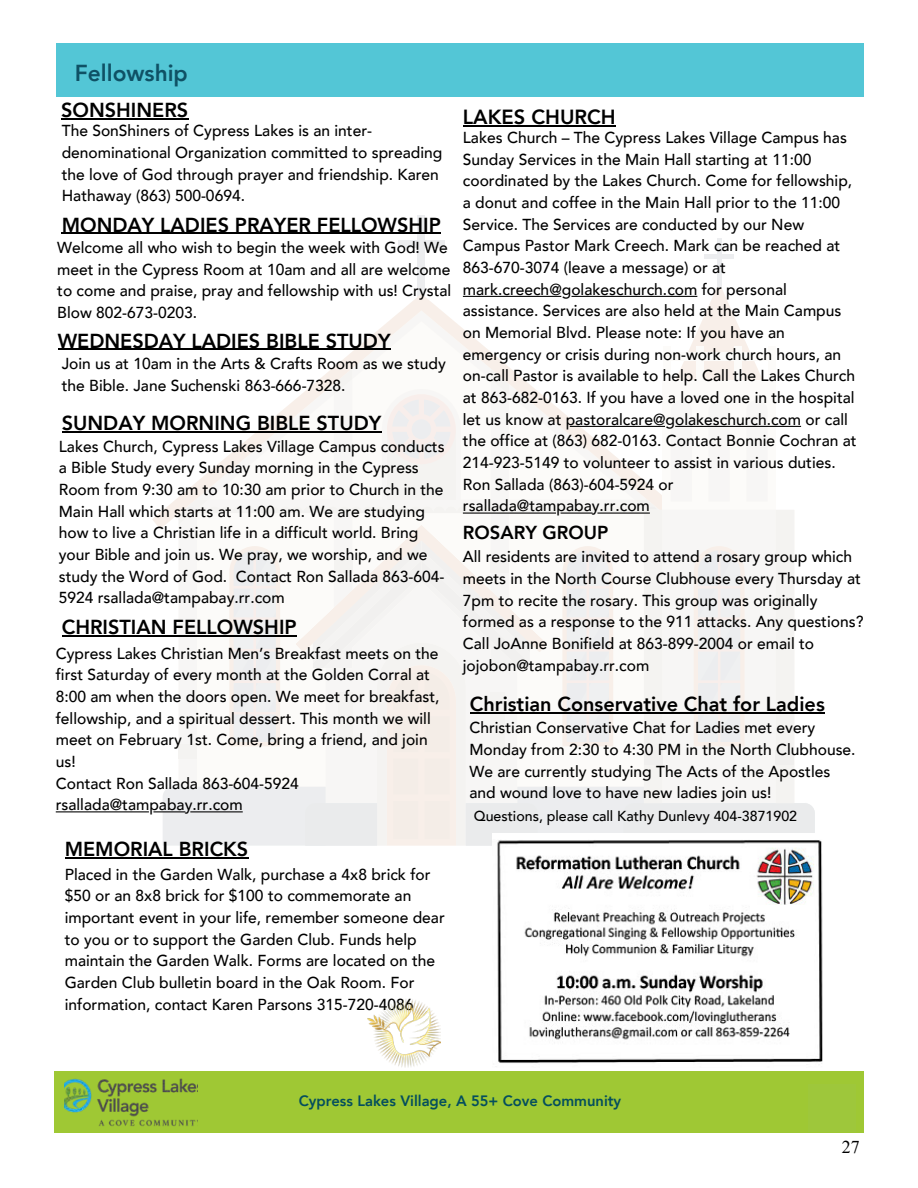
<style>
.page{position:relative;width:918px;height:1188px;background:#fff}
.page>*{position:absolute;margin:0;border:0;box-sizing:border-box;transform-origin:0 0}
.t1{font:800 23.1px "Avenir";color:#0f5165}
.t2{font:800 20.4px "Avenir";color:#000}
.t3{font:800 20.25px "Avenir";color:#000}
.t4{font:800 18.75px "Avenir";color:#000}
.t5{font:18px "Times New Roman";color:#000}
.t6{font:500 15.9px/21.6px "Avenir";color:#000}
.t7{font:800 15px "Avenir";color:#044e5d}
.t8{font:500 14.4px "Avenir";color:#000}
</style>
<div class="page">
<div style="left:56px;top:43px;width:808px;height:54px;background:#53c6d6"></div>
<div style="left:54px;top:1071px;width:810px;height:62px;background:#9fc834"></div>
<img style="left:65px;top:1078px;width:133px;height:48px">
<div style="left:418px;top:215px;width:7px;height:90px;background:#ecedef"></div>
<div style="left:398px;top:241px;width:46px;height:7px;background:#ecedef"></div>
<div style="left:717px;top:238px;width:5px;height:58px;background:#ecedef"></div>
<hr style="left:704px;top:255px;width:30px;height:4px;background:#ecedef">
<svg style="left:163px;top:287px;width:652px;height:559px"></svg>
<div style="left:776px;top:750px;width:18px;height:15px;background:#f0efee"></div>
<div style="left:663px;top:346px;width:8px;height:34px;background:#fcfbf9"></div>
<div style="left:768px;top:346px;width:8px;height:34px;background:#fcfbf9"></div>
<div style="left:735px;top:346px;width:7px;height:34px;background:#fcfbf9"></div>
<div style="left:696px;top:346px;width:8px;height:34px;background:#fcfbf9"></div>
<div style="left:666px;top:352px;width:106px;height:8px;background:#fcfbf9"></div>
<img style="left:367px;top:999px;width:74px;height:69px">
<img style="left:493px;top:834px;width:330px;height:230px">
<hr style="left:61px;top:118px;width:127px;height:1px;background:#000">
<hr style="left:62px;top:233px;width:379px;height:1px;background:#000">
<hr style="left:58px;top:349px;width:332px;height:1px;background:#000">
<hr style="left:62px;top:431px;width:319px;height:1px;background:#000">
<hr style="left:62px;top:635px;width:235px;height:1px;background:#000">
<hr style="left:463px;top:125px;width:153px;height:1px;background:#000">
<hr style="left:190px;top:811px;width:53px;height:1px;background:#000">
<hr style="left:153px;top:811px;width:32px;height:1px;background:#000">
<hr style="left:56px;top:811px;width:93px;height:1px;background:#000">
<hr style="left:571px;top:296px;width:126px;height:1px;background:#000">
<hr style="left:463px;top:296px;width:98px;height:1px;background:#000">
<hr style="left:675px;top:426px;width:126px;height:1px;background:#000">
<hr style="left:570px;top:426px;width:95px;height:1px;background:#000">
<hr style="left:597px;top:513px;width:53px;height:1px;background:#000">
<hr style="left:561px;top:513px;width:32px;height:1px;background:#000">
<hr style="left:463px;top:513px;width:93px;height:1px;background:#000">
<hr style="left:470px;top:712px;width:355px;height:1px;background:#000">
<hr style="left:65px;top:857px;width:183px;height:1px;background:#000">
<div style="left:808px;top:1084px;width:47px;height:48px;background:#9ec73b"></div>
<h1 class="t1" style="left:75px;top:55px;width:115px">Fellowship</h1>
<p class="t3" style="left:61px;top:95px;width:129px">SONSHINERS</p>
<p class="t6" style="left:62px;top:119px;width:382px">The SonShiners of Cypress Lakes is an inter&shy;denominational Organization committed to spreading the love of God through prayer and friendship. Karen Hathaway (863) 500-0694.</p>
<p class="t3" style="left:62px;top:209px;width:381px">MONDAY LADIES PRAYER FELLOWSHIP</p>
<p class="t6" style="left:57px;top:236px;width:396px">Welcome all who wish to begin the week with God! We meet in the Cypress Room at 10am and all are welcome to come and praise, pray and fellowship with us! Crystal Blow 802-673-0203.</p>
<p class="t3" style="left:58px;top:325px;width:334px">WEDNESDAY LADIES BIBLE STUDY</p>
<p class="t6" style="left:62px;top:352px;width:386px">Join us at 10am in the Arts &amp; Crafts Room as we study the Bible. Jane Suchenski 863-666-7328.</p>
<p class="t3" style="left:62px;top:407px;width:321px">SUNDAY MORNING BIBLE STUDY</p>
<p class="t6" style="left:59px;top:434px;width:387px">Lakes Church, Cypress Lakes Village Campus conducts a Bible Study every Sunday morning in the Cypress Room from 9:30 am to 10:30 am prior to Church in the Main Hall which starts at 11:00 am. We are studying how to live a Christian life in a difficult world. Bring your Bible and join us. We pray, we worship, and we study the Word of God. Contact Ron Sallada 863-604- 5924 rsallada@tampabay.rr.com</p>
<p class="t3" style="left:62px;top:611px;width:237px">CHRISTIAN FELLOWSHIP</p>
<p class="t6" style="left:56px;top:641px;width:385px">Cypress Lakes Christian Men’s Breakfast meets on the first Saturday of every month at the Golden Corral at 8:00 am when the doors open. We meet for breakfast, fellowship, and a spiritual dessert. This month we will meet on February 1st. Come, bring a friend, and join us!<br>Contact Ron Sallada 863-604-5924 rsallada@tampabay.rr.com</p>
<p class="t3" style="left:65px;top:833px;width:185px">MEMORIAL BRICKS</p>
<p class="t6" style="left:65px;top:863px;width:382px">Placed in the Garden Walk, purchase a 4x8 brick for $50 or an 8x8 brick for $100 to commemorate an important event in your life, remember someone dear to you or to support the Garden Club. Funds help maintain the Garden Walk. Forms are located on the Garden Club bulletin board in the Oak Room. For information, contact Karen Parsons 315-720-4086</p>
<p class="t2" style="left:463px;top:101px;width:154px">LAKES CHURCH</p>
<p class="t6" style="left:463px;top:126px;width:395px">Lakes Church – The Cypress Lakes Village Campus has Sunday Services in the Main Hall starting at 11:00 coordinated by the Lakes Church. Come for fellowship, a donut and coffee in the Main Hall prior to the 11:00<br>Service. The Services are conducted by our New Campus Pastor Mark Creech. Mark can be reached at 863-670-3074 (leave a message) or at mark.creech@golakeschurch.com for personal assistance. Services are also held at the Main Campus on Memorial Blvd. Please note: If you have an emergency or crisis during non-work church hours, an on-call Pastor is available to help. Call the Lakes Church at 863-682-0163. If you have a loved one in the hospital let us know at pastoralcare@golakeschurch.com or call the office at (863) 682-0163. Contact Bonnie Cochran at 214-923-5149 to volunteer to assist in various duties.<br>Ron Sallada (863)-604-5924 or rsallada@tampabay.rr.com</p>
<p class="t4" style="left:463px;top:518px;width:147px">ROSARY GROUP</p>
<p class="t6" style="left:463px;top:545px;width:402px">All residents are invited to attend a rosary group which meets in the North Course Clubhouse every Thursday at 7pm to recite the rosary. This group was originally formed as a response to the 911 attacks. Any questions?<br>Call JoAnne Bonifield at 863-899-2004 or email to jojobon@tampabay.rr.com</p>
<p class="t3" style="left:470px;top:688px;width:356px">Christian Conservative Chat for Ladies</p>
<p class="t6" style="left:469px;top:716px;width:388px">Christian Conservative Chat for Ladies met every Monday from 2:30 to 4:30 PM in the North Clubhouse.<br>We are currently studying The Acts of the Apostles and wound love to have new ladies join us!</p>
<p class="t8" style="left:474px;top:804px;width:325px">Questions, please call Kathy Dunlevy 404-3871902</p>
<p class="t7" style="left:299px;top:1089px;width:324px">Cypress Lakes Village, A 55+ Cove Community</p>
<p class="t5" style="left:842px;top:1134px;width:19px">27</p>
</div>
